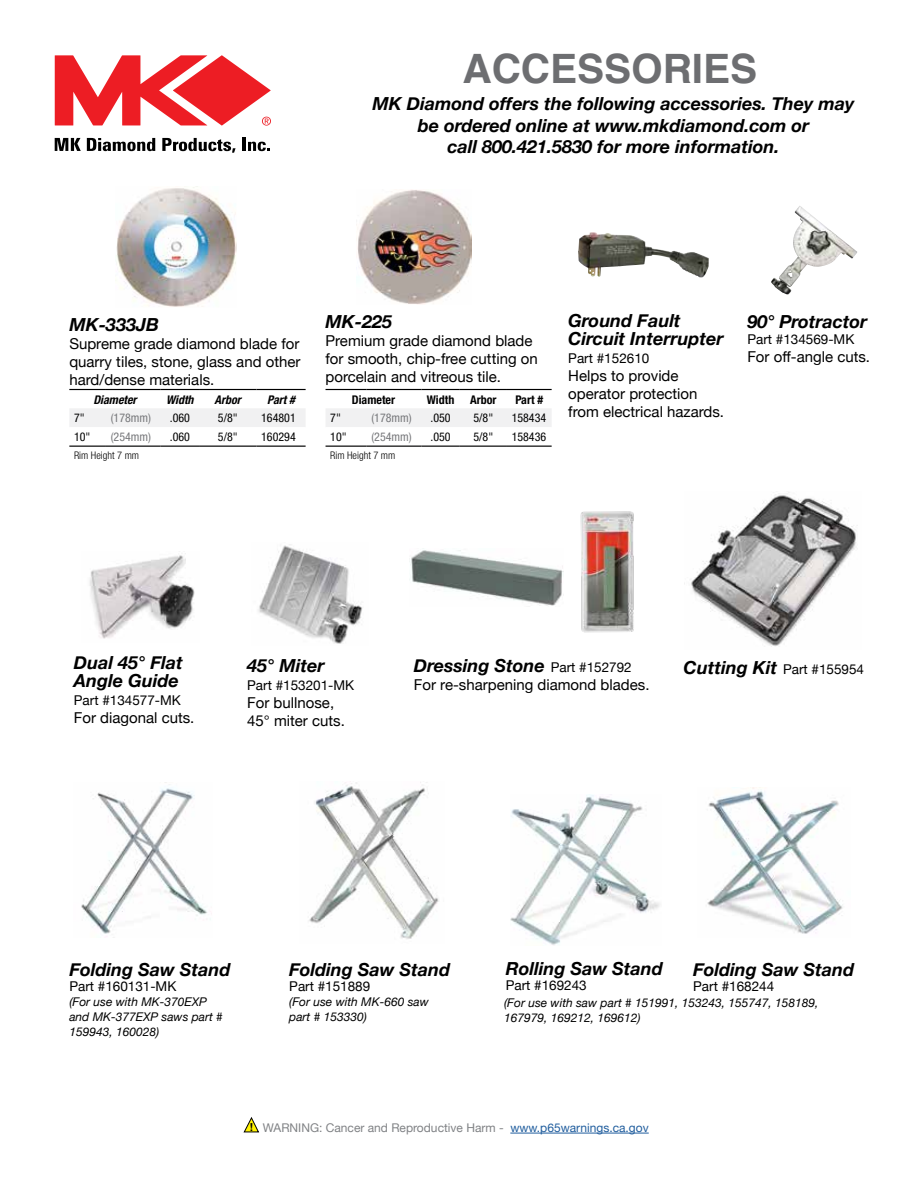
<style>
.page{position:relative;width:918px;height:1188px;background:#fff}
.page>*{position:absolute;margin:0;border:0;box-sizing:border-box;transform-origin:0 0}
.t1{font:700 40.5px "Helvetica";color:#6d6e71}
.t2{font:italic 700 18px/18px "Helvetica Neue";color:#000}
.t3{font:15px/18px "Helvetica Neue";color:#000}
.t4{font:13.5px "Helvetica Neue";color:#000}
.t5{font:italic 12px/15px "Helvetica Neue";color:#000}
.t6{font:condensed 12px "Helvetica Neue";color:#000}
.t7{font:12px "Helvetica Neue";color:#808285}
.t8{font:condensed 12px "Helvetica Neue";color:#77787b}
.t9{font:italic 700 condensed 12px "Helvetica Neue";color:#000}
.t10{font:700 condensed 12px "Helvetica Neue";color:#000}
.t11{font:300 condensed 10.5px "Helvetica Neue";color:#000}
.s1{font-weight:400;font-style:normal;font-size:13.5px}
.s2{font-weight:700;font-style:italic;font-size:18px}
.s3{font-family:"Helvetica";font-weight:700;font-size:11.1px;color:#000}
.s4{color:#215e9e}
</style>
<div class="page">
<svg style="left:55px;top:55px;width:216px;height:71px"></svg>
<svg style="left:55px;top:138px;width:26px;height:13px"></svg>
<svg style="left:87px;top:138px;width:68px;height:13px"></svg>
<svg style="left:162px;top:138px;width:74px;height:15px"></svg>
<svg style="left:243px;top:138px;width:27px;height:13px"></svg>
<img style="left:115px;top:186px;width:122px;height:121px">
<img style="left:89px;top:553px;width:106px;height:86px">
<img style="left:258px;top:544px;width:105px;height:100px">
<img style="left:309px;top:781px;width:130px;height:158px">
<img style="left:81px;top:787px;width:130px;height:151px">
<img style="left:771px;top:206px;width:86px;height:89px">
<img style="left:578px;top:232px;width:131px;height:45px">
<img style="left:707px;top:788px;width:136px;height:146px">
<img style="left:690px;top:492px;width:168px;height:155px">
<img style="left:510px;top:794px;width:150px;height:151px">
<svg style="left:69px;top:409px;width:237px;height:37px"></svg>
<hr style="left:69px;top:389px;width:37px;height:1px;background:#000">
<hr style="left:106px;top:389px;width:55px;height:1px;background:#000">
<hr style="left:161px;top:389px;width:38px;height:1px;background:#000">
<hr style="left:199px;top:389px;width:57px;height:1px;background:#000">
<hr style="left:256px;top:389px;width:50px;height:1px;background:#000">
<hr style="left:69px;top:446px;width:37px;height:1px;background:#000">
<hr style="left:106px;top:446px;width:55px;height:1px;background:#000">
<hr style="left:161px;top:446px;width:38px;height:1px;background:#000">
<hr style="left:199px;top:446px;width:57px;height:1px;background:#000">
<hr style="left:256px;top:446px;width:50px;height:1px;background:#000">
<img style="left:356px;top:190px;width:115px;height:115px">
<svg style="left:326px;top:408px;width:226px;height:38px"></svg>
<hr style="left:326px;top:389px;width:41px;height:1px;background:#000">
<hr style="left:367px;top:389px;width:54px;height:1px;background:#000">
<hr style="left:421px;top:389px;width:39px;height:1px;background:#000">
<hr style="left:460px;top:389px;width:47px;height:1px;background:#000">
<hr style="left:507px;top:389px;width:45px;height:1px;background:#000">
<hr style="left:326px;top:446px;width:41px;height:1px;background:#000">
<hr style="left:367px;top:446px;width:54px;height:1px;background:#000">
<hr style="left:421px;top:446px;width:39px;height:1px;background:#000">
<hr style="left:460px;top:446px;width:47px;height:1px;background:#000">
<hr style="left:507px;top:446px;width:45px;height:1px;background:#000">
<img style="left:580px;top:511px;width:54px;height:122px">
<img style="left:409px;top:550px;width:154px;height:56px">
<hr style="left:510px;top:1133px;width:139px;height:1px;background:#215e9e">
<svg style="left:243px;top:1117px;width:17px;height:16px"></svg>
<h1 class="t1" style="left:462px;top:36px;width:296px">ACCESSORIES</h1>
<p class="t2" style="left:373px;top:93px;width:483px;line-height:21.6px;text-align:center">MK Diamond offers the following accessories. They may be ordered online at www.mkdiamond.com or<br>call 800.421.5830 for more information.</p>
<p class="t2" style="left:69px;top:316px;width:91px">MK-333JB</p>
<p class="t3" style="left:69px;top:335px;width:233px;text-align:justify">Supreme grade diamond blade for quarry tiles, stone, glass and other hard/dense materials.</p>
<p class="t9" style="left:93px;top:392px;width:45px">Diameter</p>
<p class="t9" style="left:166px;top:392px;width:29px">Width</p>
<p class="t9" style="left:215px;top:392px;width:28px">Arbor</p>
<p class="t9" style="left:267px;top:392px;width:29px">Part #</p>
<p class="t6" style="left:74px;top:411px;width:12px">7"</p>
<p class="t8" style="left:111px;top:411px;width:42px">(178mm)</p>
<p class="t6" style="left:170px;top:411px;width:22px">.060</p>
<p class="t6" style="left:218px;top:411px;width:21px">5/8"</p>
<p class="t6" style="left:261px;top:411px;width:36px">164801</p>
<p class="t6" style="left:74px;top:430px;width:18px">10"</p>
<p class="t8" style="left:111px;top:430px;width:42px">(254mm)</p>
<p class="t6" style="left:170px;top:430px;width:22px">.060</p>
<p class="t6" style="left:218px;top:430px;width:21px">5/8"</p>
<p class="t6" style="left:261px;top:430px;width:36px">160294</p>
<p class="t11" style="left:74px;top:450px;width:67px">Rim Height 7 mm</p>
<p class="t2" style="left:326px;top:313px;width:68px">MK-225</p>
<p class="t3" style="left:326px;top:332px;width:214px">Premium grade diamond blade for smooth, chip-free cutting on porcelain and vitreous tile.</p>
<p class="t10" style="left:352px;top:392px;width:45px">Diameter</p>
<p class="t10" style="left:427px;top:392px;width:29px">Width</p>
<p class="t10" style="left:470px;top:392px;width:28px">Arbor</p>
<p class="t10" style="left:515px;top:392px;width:29px">Part #</p>
<p class="t6" style="left:330px;top:411px;width:12px">7"</p>
<p class="t8" style="left:371px;top:411px;width:42px">(178mm)</p>
<p class="t6" style="left:431px;top:411px;width:22px">.050</p>
<p class="t6" style="left:474px;top:411px;width:21px">5/8"</p>
<p class="t6" style="left:512px;top:411px;width:36px">158434</p>
<p class="t6" style="left:330px;top:430px;width:18px">10"</p>
<p class="t8" style="left:371px;top:430px;width:42px">(254mm)</p>
<p class="t6" style="left:431px;top:430px;width:22px">.050</p>
<p class="t6" style="left:474px;top:430px;width:21px">5/8"</p>
<p class="t6" style="left:512px;top:430px;width:36px">158436</p>
<p class="t11" style="left:330px;top:450px;width:67px">Rim Height 7 mm</p>
<p class="t2" style="left:568px;top:312px;width:157px">Ground Fault<br>Circuit Interrupter</p>
<p class="t4" style="left:568px;top:349px;width:83px">Part #152610</p>
<p class="t3" style="left:568px;top:368px;width:157px">Helps to provide operator protection from electrical hazards.</p>
<p class="t2" style="left:747px;top:313px;width:121px">90° Protractor</p>
<p class="t4" style="left:747px;top:330px;width:109px">Part #134569-MK</p>
<p class="t3" style="left:747px;top:349px;width:124px">For off-angle cuts.</p>
<p class="t2" style="left:74px;top:654px;width:110px">Dual 45° Flat<br>Angle Guide</p>
<p class="t4" style="left:74px;top:691px;width:109px">Part #134577-MK</p>
<p class="t3" style="left:74px;top:710px;width:122px">For diagonal cuts.</p>
<p class="t2" style="left:247px;top:657px;width:79px">45° Miter</p>
<p class="t4" style="left:247px;top:676px;width:109px">Part #153201-MK</p>
<p class="t3" style="left:247px;top:695px;width:99px">For bullnose,<br>45° miter cuts.</p>
<p class="t2" style="left:414px;top:657px;width:219px">Dressing Stone <span class="s1">Part #152792</span></p>
<p class="t3" style="left:414px;top:677px;width:237px">For re-sharpening diamond blades.</p>
<p class="t4" style="left:684px;top:659px;width:182px"><span class="s2">Cutting Kit</span> Part #155954</p>
<p class="t2" style="left:69px;top:961px;width:162px">Folding Saw Stand</p>
<p class="t4" style="left:69px;top:976px;width:109px">Part #160131-MK</p>
<p class="t5" style="left:69px;top:994px;width:155px">(For use with MK-370EXP and MK-377EXP saws part #<br>159943, 160028)</p>
<p class="t2" style="left:506px;top:961px;width:158px">Rolling Saw Stand</p>
<p class="t4" style="left:506px;top:976px;width:83px">Part #169243</p>
<p class="t2" style="left:289px;top:961px;width:162px">Folding Saw Stand</p>
<p class="t4" style="left:289px;top:976px;width:83px">Part #151889</p>
<p class="t5" style="left:289px;top:994px;width:141px">(For use with MK-660 saw part # 153330)</p>
<p class="t5" style="left:504px;top:996px;width:316px">(For use with saw part # 151991, 153243, 155747, 158189,<br>167979, 169212, 169612)</p>
<p class="t2" style="left:693px;top:961px;width:162px">Folding Saw Stand</p>
<p class="t4" style="left:693px;top:976px;width:83px">Part #168244</p>
<p class="t7" style="left:249px;top:1119px;width:401px"><span class="s3">!</span> WARNING: Cancer and Reproductive Harm - <span class="s4">www.p65warnings.ca.gov</span></p>
</div>
